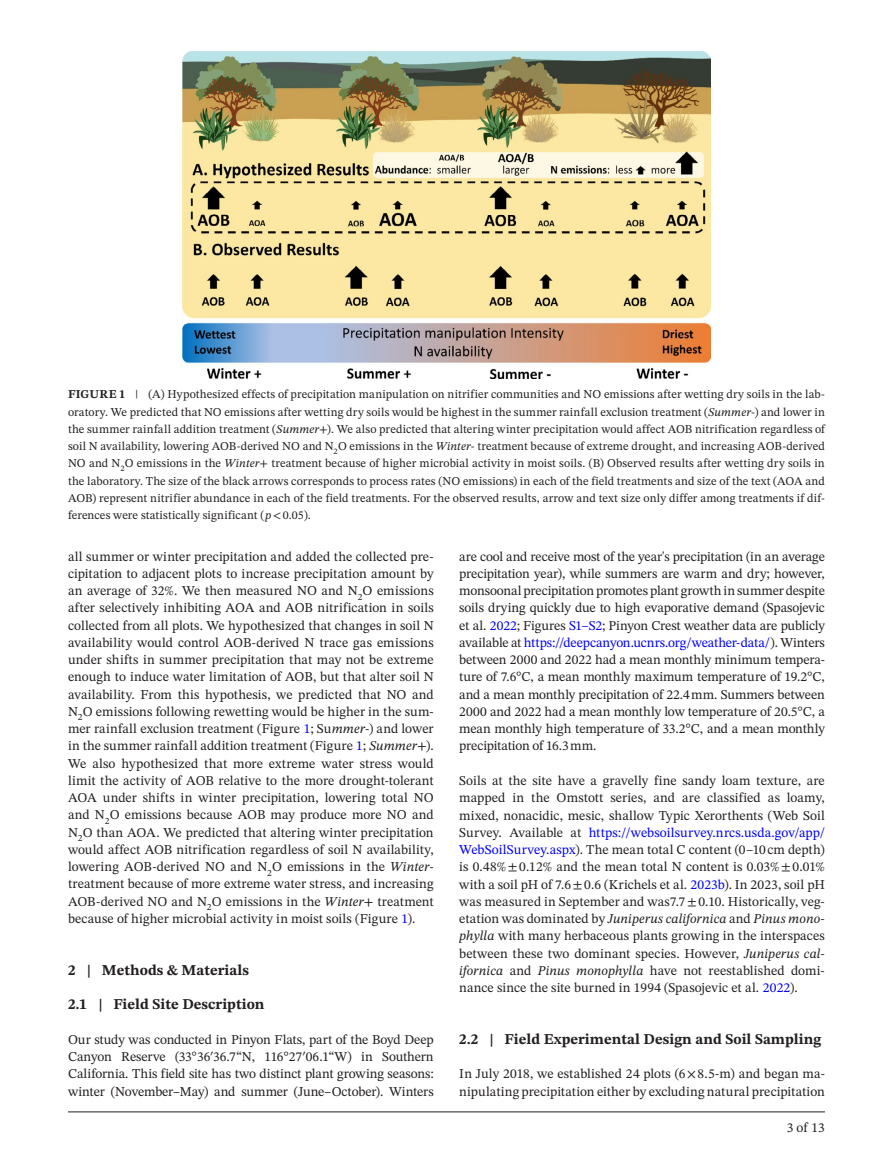
<style>
.page{position:relative;width:893px;height:1174px;background:#fff}
.page>*{position:absolute;margin:0;border:0;box-sizing:border-box;transform-origin:0 0}
.t1{font:700 15px "STIX Two Text";color:#231f20}
.t2{font:13.5px/17.2px "STIX Two Text";color:#231f20;text-align:justify}
.t3{font:12px/17.2px "STIX Two Text";letter-spacing:.01em;color:#231f20;text-align:justify}
.s1{font-weight:700}
.s2{font-style:italic}
.s3{color:#00f}
</style>
<div class="page">
<hr style="left:68px;top:1111px;width:757px;height:1px;background:#231f20">
<img style="left:183px;top:51px;width:527px;height:327px">
<p class="t3" style="left:68px;top:386px;width:758px"><span class="s1">FIGURE 1</span> | (A) Hypothesized effects of precipitation manipulation on nitrifier communities and NO emissions after wetting dry soils in the lab&shy;oratory. We predicted that NO emissions after wetting dry soils would be highest in the summer rainfall exclusion treatment (<span class="s2">Summer-</span>) and lower in the summer rainfall addition treatment (<span class="s2">Summer+</span>). We also predicted that altering winter precipitation would affect AOB nitrification regardless of soil N availability, lowering AOB-derived NO and N<sub>2</sub>O emissions in the <span class="s2">Winter-</span> treatment because of extreme drought, and increasing AOB-derived NO and N<sub>2</sub>O emissions in the <span class="s2">Winter+</span> treatment because of higher microbial activity in moist soils. (B) Observed results after wetting dry soils in the laboratory. The size of the black arrows corresponds to process rates (NO emissions) in each of the field treatments and size of the text (AOA and AOB) represent nitrifier abundance in each of the field treatments. For the observed results, arrow and text size only differ among treatments if dif&shy;ferences were statistically significant (<span class="s2">p</span>&lt;0.05).</p>
<p class="t2" style="left:68px;top:547px;width:367px">all summer or winter precipitation and added the collected pre&shy;cipitation to adjacent plots to increase precipitation amount by an average of 32%. We then measured NO and N<sub>2</sub>O emissions after selectively inhibiting AOA and AOB nitrification in soils collected from all plots. We hypothesized that changes in soil N availability would control AOB-derived N trace gas emissions under shifts in summer precipitation that may not be extreme enough to induce water limitation of AOB, but that alter soil N availability. From this hypothesis, we predicted that NO and N<sub>2</sub>O emissions following rewetting would be higher in the sum&shy;mer rainfall exclusion treatment (Figure <span class="s3">1</span>; Su<span class="s2">mmer-</span>) and lower in the summer rainfall addition treatment (Figure <span class="s3">1</span>; <span class="s2">Summer+</span>).<br>We also hypothesized that more extreme water stress would limit the activity of AOB relative to the more drought-tolerant AOA under shifts in winter precipitation, lowering total NO and N<sub>2</sub>O emissions because AOB may produce more NO and N<sub>2</sub>O than AOA. We predicted that altering winter precipitation would affect AOB nitrification regardless of soil N availability, lowering AOB-derived NO and N<sub>2</sub>O emissions in the <span class="s2">Winter&shy;</span>treatment because of more extreme water stress, and increasing AOB-derived NO and N<sub>2</sub>O emissions in the <span class="s2">Winter+</span> treatment because of higher microbial activity in moist soils (Figure <span class="s3">1</span>).</p>
<p class="t1" style="left:68px;top:959px;width:182px">2 | Methods &amp; Materials</p>
<p class="t1" style="left:68px;top:993px;width:198px">2.1 | Field Site Description</p>
<p class="t2" style="left:68px;top:1030px;width:367px">Our study was conducted in Pinyon Flats, part of the Boyd Deep Canyon Reserve (33°36′36.7“N, 116°27′06.1“W) in Southern California. This field site has two distinct plant growing seasons: winter (November–May) and summer (June–October). Winters</p>
<p class="t2" style="left:459px;top:547px;width:367px">are cool and receive most of the year's precipitation (in an average precipitation year), while summers are warm and dry; however, monsoonal precipitation promotes plant growth in summer despite soils drying quickly due to high evaporative demand (Spasojevic et al. <span class="s3">2022</span>; Figures <span class="s3">S1–S2</span>; Pinyon Crest weather data are publicly available at <span class="s3">https://deepcanyon.ucnrs.org/weather-data/</span>). Winters between 2000 and 2022 had a mean monthly minimum tempera&shy;ture of 7.6°C, a mean monthly maximum temperature of 19.2°C, and a mean monthly precipitation of 22.4mm. Summers between 2000 and 2022 had a mean monthly low temperature of 20.5°C, a mean monthly high temperature of 33.2°C, and a mean monthly precipitation of 16.3mm.</p>
<p class="t2" style="left:459px;top:772px;width:367px">Soils at the site have a gravelly fine sandy loam texture, are mapped in the Omstott series, and are classified as loamy, mixed, nonacidic, mesic, shallow Typic Xerorthents (Web Soil Survey. Available at <span class="s3">https://websoilsurvey.nrcs.usda.gov/app/ WebSoilSurvey.aspx</span>). The mean total C content (0–10cm depth) is 0.48%±0.12% and the mean total N content is 0.03%±0.01% with a soil pH of 7.6±0.6 (Krichels et al. <span class="s3">2023b</span>). In 2023, soil pH was measured in September and was7.7±0.10. Historically, veg&shy;etation was dominated by <span class="s2">Juniperus californica</span> and <span class="s2">Pinus mono&shy;phylla</span> with many herbaceous plants growing in the interspaces between these two dominant species. However, <span class="s2">Juniperus cal&shy;ifornica</span> and <span class="s2">Pinus monophylla</span> have not reestablished domi&shy;nance since the site burned in 1994 (Spasojevic et al. <span class="s3">2022</span>).</p>
<p class="t1" style="left:459px;top:1028px;width:364px">2.2 | Field Experimental Design and Soil Sampling</p>
<p class="t2" style="left:459px;top:1065px;width:367px">In July 2018, we established 24 plots (6×8.5-m) and began ma&shy;nipulating precipitation either by excluding natural precipitation</p>
<p class="t2" style="left:787px;top:1119px;width:40px">3 of 13</p>
</div>
